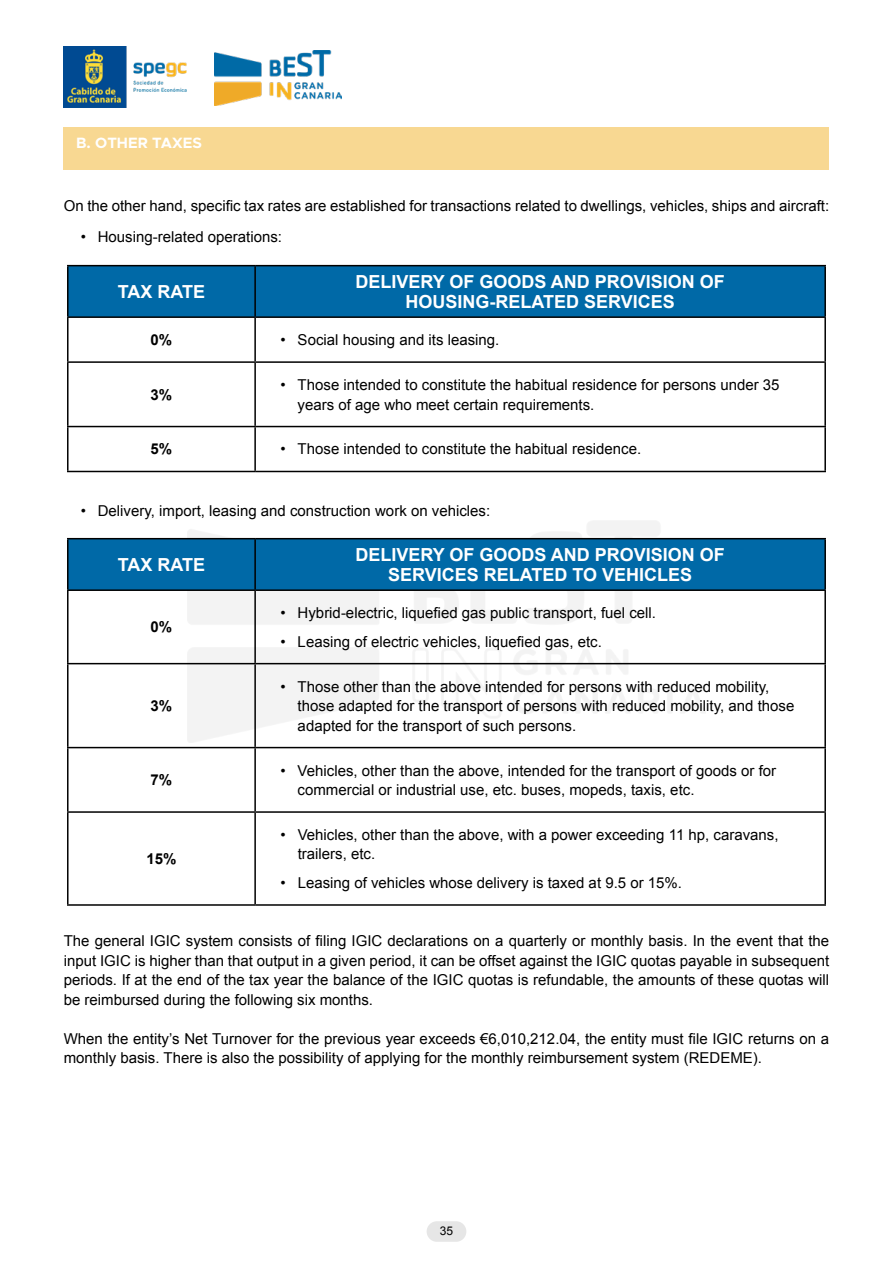
<style>
.page{position:relative;width:893px;height:1263px;background:#fff}
.page>*{position:absolute;margin:0;border:0;box-sizing:border-box;transform-origin:0 0}
.t1{font:700 18px/19.5px "Arial";color:#fff;text-align:center}
.t2{font:15px/19.5px "Arial";color:#000}
.t3{font:700 15px "Arial";color:#000}
.t4{font:700 15px "Metropolis";color:#fff}
.t5{font:12px "Arial";color:#000}
</style>
<div class="page">
<div style="left:427px;top:1221px;width:39px;height:21px;background:#e6e6e6;border-radius:10px"></div>
<img style="left:214px;top:51px;width:128px;height:54px">
<img style="left:64px;top:47px;width:122px;height:61px">
<div style="left:64px;top:128px;width:765px;height:42px;background:#f8d892"></div>
<div style="left:69px;top:266px;width:755px;height:50px;background:#0069a7"></div>
<hr style="left:824px;top:318px;width:2px;height:43px;background:#000">
<hr style="left:255px;top:361px;width:571px;height:2px;background:#000">
<hr style="left:255px;top:426px;width:571px;height:1px;background:#000">
<hr style="left:255px;top:471px;width:571px;height:1px;background:#000">
<hr style="left:824px;top:266px;width:2px;height:50px;background:#000">
<hr style="left:824px;top:363px;width:2px;height:63px;background:#000">
<hr style="left:824px;top:427px;width:2px;height:44px;background:#000">
<hr style="left:67px;top:363px;width:2px;height:63px;background:#000">
<hr style="left:254px;top:363px;width:2px;height:63px;background:#000">
<hr style="left:67px;top:426px;width:188px;height:1px;background:#000">
<hr style="left:67px;top:427px;width:2px;height:44px;background:#000">
<hr style="left:254px;top:427px;width:2px;height:44px;background:#000">
<hr style="left:67px;top:471px;width:188px;height:1px;background:#000">
<hr style="left:67px;top:318px;width:2px;height:43px;background:#000">
<hr style="left:254px;top:318px;width:2px;height:43px;background:#000">
<hr style="left:67px;top:361px;width:188px;height:2px;background:#000">
<hr style="left:255px;top:265px;width:571px;height:1px;background:#000">
<hr style="left:255px;top:316px;width:571px;height:2px;background:#000">
<hr style="left:67px;top:265px;width:188px;height:1px;background:#000">
<hr style="left:67px;top:266px;width:2px;height:50px;background:#000">
<hr style="left:254px;top:266px;width:2px;height:50px;background:#000">
<hr style="left:67px;top:316px;width:188px;height:2px;background:#000">
<div style="left:69px;top:539px;width:755px;height:50px;background:#0069a7"></div>
<hr style="left:824px;top:591px;width:2px;height:72px;background:#000">
<hr style="left:255px;top:663px;width:571px;height:1px;background:#000">
<hr style="left:255px;top:747px;width:571px;height:1px;background:#000">
<hr style="left:255px;top:811px;width:571px;height:2px;background:#000">
<hr style="left:255px;top:904px;width:571px;height:2px;background:#000">
<hr style="left:824px;top:539px;width:2px;height:50px;background:#000">
<hr style="left:824px;top:664px;width:2px;height:83px;background:#000">
<hr style="left:824px;top:748px;width:2px;height:63px;background:#000">
<hr style="left:824px;top:813px;width:2px;height:91px;background:#000">
<hr style="left:67px;top:664px;width:2px;height:83px;background:#000">
<hr style="left:254px;top:664px;width:2px;height:83px;background:#000">
<hr style="left:67px;top:747px;width:188px;height:1px;background:#000">
<hr style="left:67px;top:748px;width:2px;height:63px;background:#000">
<hr style="left:254px;top:748px;width:2px;height:63px;background:#000">
<hr style="left:67px;top:811px;width:188px;height:2px;background:#000">
<hr style="left:67px;top:813px;width:2px;height:91px;background:#000">
<hr style="left:254px;top:813px;width:2px;height:91px;background:#000">
<hr style="left:67px;top:904px;width:188px;height:2px;background:#000">
<hr style="left:67px;top:591px;width:2px;height:72px;background:#000">
<hr style="left:254px;top:591px;width:2px;height:72px;background:#000">
<hr style="left:67px;top:663px;width:188px;height:1px;background:#000">
<hr style="left:255px;top:538px;width:571px;height:1px;background:#000">
<hr style="left:255px;top:589px;width:571px;height:2px;background:#000">
<hr style="left:67px;top:538px;width:188px;height:1px;background:#000">
<hr style="left:67px;top:539px;width:2px;height:50px;background:#000">
<hr style="left:254px;top:539px;width:2px;height:50px;background:#000">
<hr style="left:67px;top:589px;width:188px;height:2px;background:#000">
<p class="t4" style="left:76px;top:133px;width:127px">B. OTHER TAXES</p>
<p class="t2" style="left:64px;top:196px;width:767px">On the other hand, specific tax rates are established for transactions related to dwellings, vehicles, ships and aircraft:</p>
<p class="t2" style="left:81px;top:227px;width:203px">• Housing-related operations:</p>
<p class="t1" style="left:118px;top:282px;width:89px">TAX RATE</p>
<p class="t1" style="left:355px;top:273px;width:371px">DELIVERY OF GOODS AND PROVISION OF<br>HOUSING-RELATED SERVICES</p>
<p class="t3" style="left:151px;top:330px;width:23px">0%</p>
<p class="t2" style="left:281px;top:330px;width:220px">• Social housing and its leasing.</p>
<p class="t3" style="left:151px;top:385px;width:23px">3%</p>
<p class="t2" style="left:298px;top:375px;width:483px;text-indent:-17px">• Those intended to constitute the habitual residence for persons under 35 years of age who meet certain requirements.</p>
<p class="t3" style="left:151px;top:439px;width:23px">5%</p>
<p class="t2" style="left:281px;top:440px;width:362px">• Those intended to constitute the habitual residence.</p>
<p class="t2" style="left:81px;top:502px;width:411px">• Delivery, import, leasing and construction work on vehicles:</p>
<p class="t1" style="left:118px;top:555px;width:89px">TAX RATE</p>
<p class="t1" style="left:355px;top:546px;width:371px">DELIVERY OF GOODS AND PROVISION OF<br>SERVICES RELATED TO VEHICLES</p>
<p class="t3" style="left:151px;top:617px;width:23px">0%</p>
<p class="t3" style="left:151px;top:696px;width:23px">3%</p>
<p class="t2" style="left:281px;top:603px;width:377px">• Hybrid-electric, liquefied gas public transport, fuel cell.</p>
<p class="t2" style="left:281px;top:632px;width:323px">• Leasing of electric vehicles, liquefied gas, etc.</p>
<p class="t2" style="left:298px;top:677px;width:498px;text-indent:-17px">• Those other than the above intended for persons with reduced mobility, those adapted for the transport of persons with reduced mobility, and those adapted for the transport of such persons.</p>
<p class="t3" style="left:151px;top:770px;width:23px">7%</p>
<p class="t2" style="left:298px;top:761px;width:480px;text-indent:-17px">• Vehicles, other than the above, intended for the transport of goods or for commercial or industrial use, etc. buses, mopeds, taxis, etc.</p>
<p class="t3" style="left:146px;top:849px;width:32px">15%</p>
<p class="t2" style="left:298px;top:825px;width:482px;text-indent:-17px">• Vehicles, other than the above, with a power exceeding 11 hp, caravans, trailers, etc.</p>
<p class="t2" style="left:281px;top:873px;width:403px">• Leasing of vehicles whose delivery is taxed at 9.5 or 15%.</p>
<p class="t2" style="left:64px;top:932px;width:767px;text-align:justify">The general IGIC system consists of filing IGIC declarations on a quarterly or monthly basis. In the event that the input IGIC is higher than that output in a given period, it can be offset against the IGIC quotas payable in subsequent periods. If at the end of the tax year the balance of the IGIC quotas is refundable, the amounts of these quotas will be reimbursed during the following six months.</p>
<p class="t2" style="left:64px;top:1029px;width:767px">When the entity’s Net Turnover for the previous year exceeds €6,010,212.04, the entity must file IGIC returns on a monthly basis. There is also the possibility of applying for the monthly reimbursement system (REDEME).</p>
<p class="t5" style="left:440px;top:1223px;width:15px">35</p>
</div>
